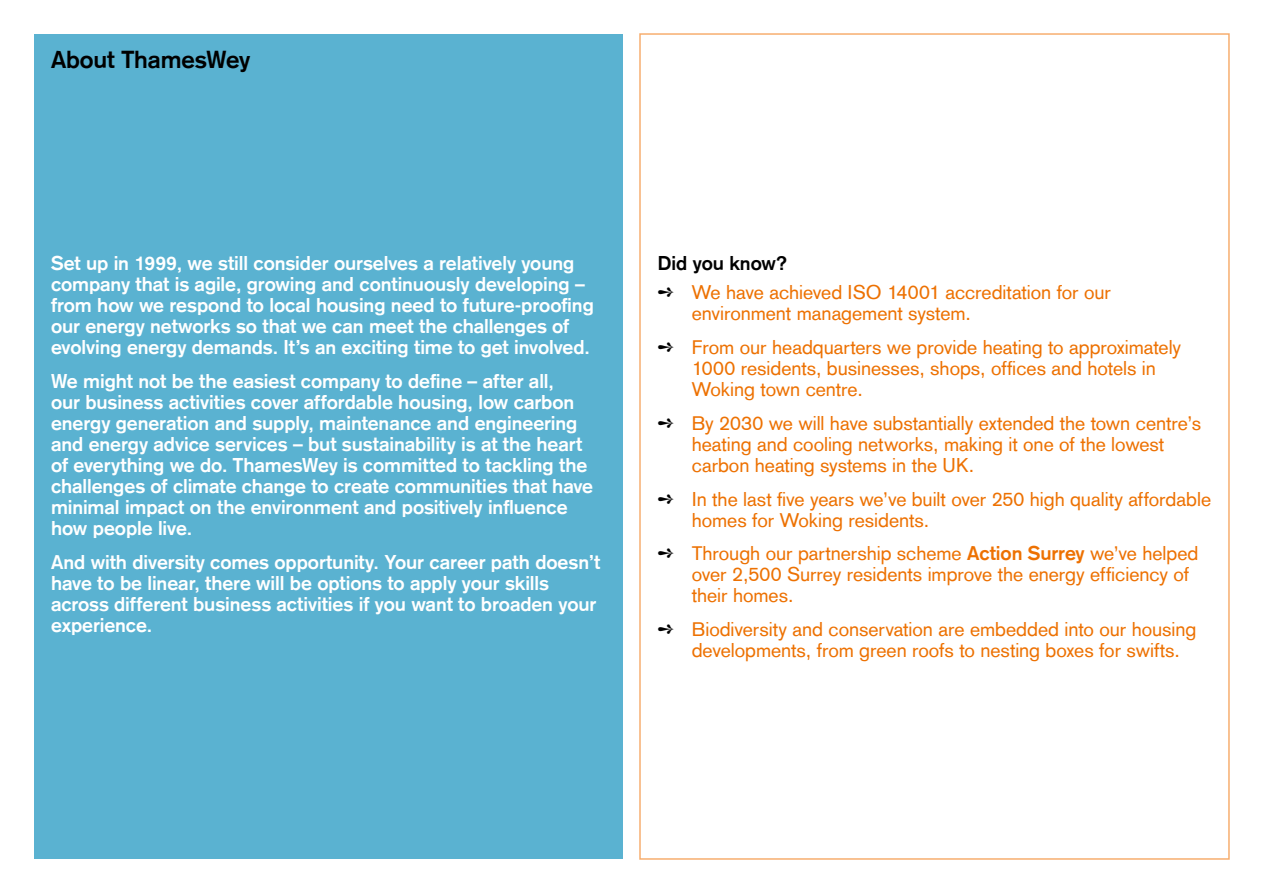
<style>
.page{position:relative;width:1263px;height:893px;background:#fff}
.page>*{position:absolute;margin:0;border:0;box-sizing:border-box;transform-origin:0 0}
.t1{font:700 24px "Akzidenz Grotesk";letter-spacing:-.005em;color:#000}
.t2{font:700 19.5px/21px "Akzidenz Grotesk";letter-spacing:-.005em;color:#fff}
.t3{font:19.5px/21px "Akzidenz Grotesk";letter-spacing:-.005em;color:#ed7102}
.s1{font-weight:700;color:#000}
.s2{color:#000}
.s3{font-weight:700}
</style>
<div class="page">
<div style="left:34px;top:34px;width:589px;height:825px;background:#5ab2d1"></div>
<p class="t1" style="left:51px;top:51px;width:201px">About ThamesWey</p>
<p class="t2" style="left:51px;top:254px;width:544px">Set up in 1999, we still consider ourselves a relatively young company that is agile, growing and continuously developing – from how we respond to local housing need to future-proo昀椀ng our energy networks so that we can meet the challenges of evolving energy demands. It’s an exciting time to get involved.</p>
<p class="t2" style="left:51px;top:372px;width:544px">We might not be the easiest company to de昀椀ne – after all,<br>our business activities cover affordable housing, low carbon energy generation and supply, maintenance and engineering and energy advice services – but sustainability is at the heart of everything we do. ThamesWey is committed to tackling the challenges of climate change to create communities that have minimal impact on the environment and positively in昀氀uence how people live.</p>
<p class="t2" style="left:51px;top:553px;width:551px">And with diversity comes opportunity. Your career path doesn’t have to be linear, there will be options to apply your skills across different business activities if you want to broaden your experience.</p>
<p class="t3" style="left:658px;top:250px;width:455px;line-height:29.5px"><span class="s1">Did you know?<br></span><span class="s2">➺</span> We have achieved ISO 14001 accreditation for our</p>
<p class="t3" style="left:658px;top:299px;width:525px;line-height:33.8px;text-indent:34px">environment management system.<br><span class="s2">➺</span> From our headquarters we provide heating to approximately</p>
<p class="t3" style="left:692px;top:359px;width:466px">1000 residents, businesses, shops, of昀椀ces and hotels in<br>Woking town centre.</p>
<p class="t3" style="left:692px;top:414px;width:511px;text-indent:-34px"><span class="s2">➺</span> By 2030 we will have substantially extended the town centre’s heating and cooling networks, making it one of the lowest carbon heating systems in the UK.</p>
<p class="t3" style="left:692px;top:490px;width:521px;text-indent:-34px"><span class="s2">➺</span> In the last 昀椀ve years we’ve built over 250 high quality affordable homes for Woking residents.</p>
<p class="t3" style="left:692px;top:545px;width:508px;text-indent:-34px"><span class="s2">➺</span> Through our partnership scheme <span class="s3">Action Surrey</span> we’ve helped over 2,500 Surrey residents improve the energy ef昀椀ciency of their homes.</p>
<p class="t3" style="left:692px;top:621px;width:506px;text-indent:-34px"><span class="s2">➺</span> Biodiversity and conservation are embedded into our housing developments, from green roofs to nesting boxes for swifts.</p>
</div>
